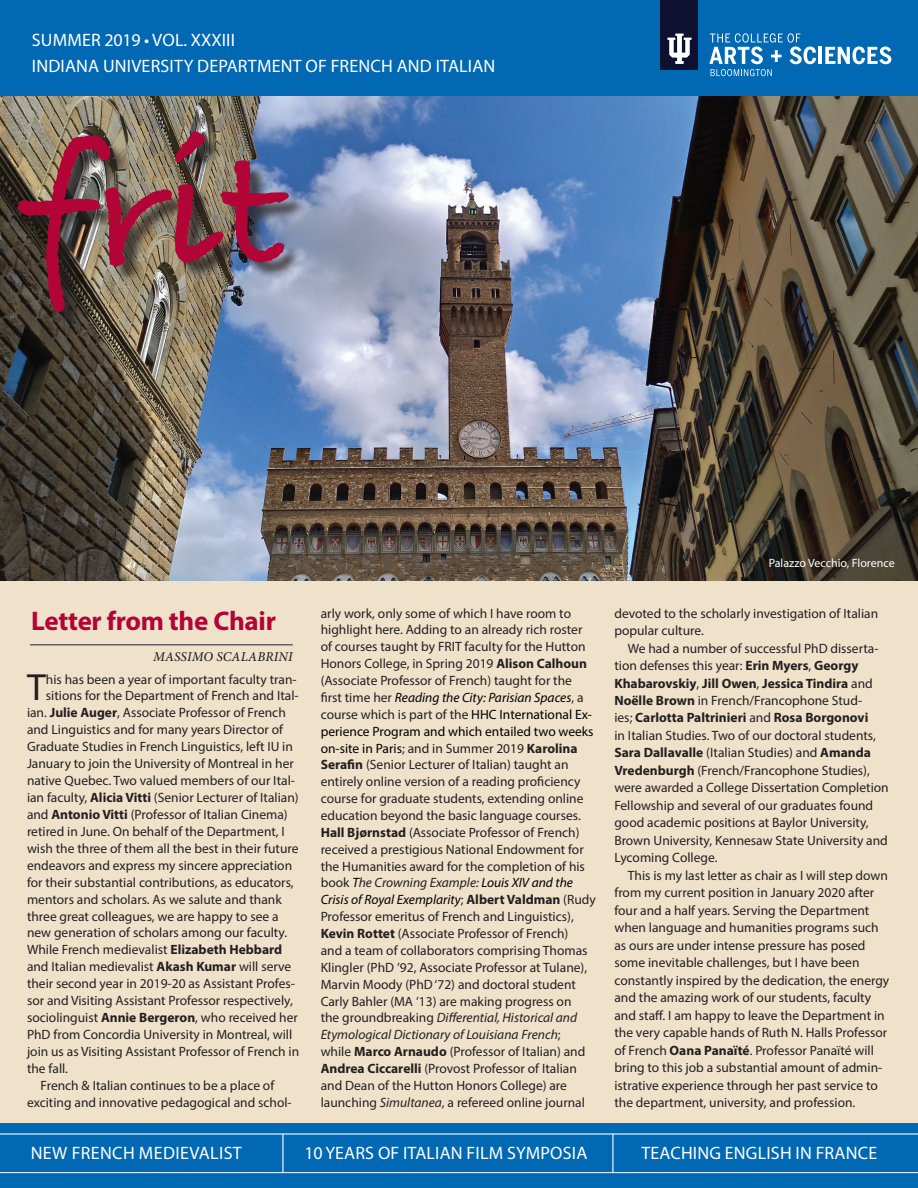
<style>
.page{position:relative;width:918px;height:1188px;background:#0168b3}
.page>*{position:absolute;margin:0;border:0;box-sizing:border-box;transform-origin:0 0}
.section_head_Bradley{font:180px "Bradley Hand ITCTT Bold";color:#b30437}
._1st_indent_Myriad_P{font:37.95px "Myriad Pro";color:#231f20}
.head24_Myriad_Pro{font:700 27px "Myriad Pro";letter-spacing:-.01em;color:#b30437}
.Contents{font:18px/25.5px "Myriad Pro";letter-spacing:.01em;color:#fff}
.body_text_Myriad_Pro{font:13.5px/16.8px "Myriad Pro";color:#231f20}
._1st_indent_Myriad_P-2{font:13.5px "Myriad Pro";color:#231f20}
.byline{font:italic 500 13.5px "Minion Pro";letter-spacing:.01em;color:#231f20}
.t1{font:12px "Myriad Pro";color:#fff}
.s1{font-weight:700}
.s2{font-style:italic;color:#000}
.s3{color:#000}
.s4{font-style:italic}
</style>
<div class="page">
<div style="left:661px;top:0;width:37px;height:70px;background:#0d112f"></div>
<svg style="left:667px;top:34px;width:25px;height:30px"></svg>
<hr style="left:819px;top:47px;width:3px;height:17px;background:#fff">
<svg style="left:825px;top:47px;width:66px;height:17px"></svg>
<svg style="left:709px;top:33px;width:107px;height:43px"></svg>
<div style="left:0;top:100px;width:918px;height:1023px;background:#f0e1cb"></div>
<hr style="left:282px;top:1134px;width:2px;height:39px;background:#fff">
<hr style="left:0;top:1133px;width:918px;height:2px;background:#fff">
<img style="left:0;top:97px;width:918px;height:483px">
<hr style="left:612px;top:1134px;width:1px;height:39px;background:#fff">
<hr style="left:30px;top:644px;width:263px;height:2px;background:#636366">
<div style="left:21px;top:133px;width:286px;height:197px;background:#231f20;opacity:.75"></div>
<hr style="left:0;top:1172px;width:918px;height:1px;background:#fff">
<h3 class="Contents" style="left:32px;top:27px;width:465px">SUMMER 2019 • VOL. XXXIII<br>INDIANA UNIVERSITY DEPARTMENT OF FRENCH AND ITALIAN</h3>
<p class="section_head_Bradley" style="left:22px;top:108px;width:268px">frit</p>
<p class="head24_Myriad_Pro" style="left:31px;top:603px;width:246px">Letter from the Chair</p>
<p class="byline" style="left:153px;top:647px;width:141px">MASSIMO SCALABRINI</p>
<p class="_1st_indent_Myriad_P" style="left:27px;top:664px;width:20px">T</p>
<p class="_1st_indent_Myriad_P-2" style="left:46px;top:671px;width:252px">his has been a year of important faculty tran-</p>
<p class="_1st_indent_Myriad_P-2" style="left:46px;top:687px;width:254px">sitions for the Department of French and Ital-</p>
<p class="_1st_indent_Myriad_P-2" style="left:27px;top:704px;width:260px">ian. <span class="s1">Julie Auger</span>, Associate Professor of French</p>
<p class="_1st_indent_Myriad_P-2" style="left:27px;top:721px;width:258px">and Linguistics and for many years Director of</p>
<p class="_1st_indent_Myriad_P-2" style="left:27px;top:738px;width:267px">Graduate Studies in French Linguistics, left IU in</p>
<p class="_1st_indent_Myriad_P-2" style="left:27px;top:755px;width:268px">January to join the University of Montreal in her</p>
<p class="_1st_indent_Myriad_P-2" style="left:27px;top:772px;width:270px">native Quebec. Two valued members of our Ital-</p>
<p class="_1st_indent_Myriad_P-2" style="left:27px;top:789px;width:273px">ian faculty, <span class="s1">Alicia Vitti</span> (Senior Lecturer of Italian)</p>
<p class="_1st_indent_Myriad_P-2" style="left:27px;top:806px;width:262px">and <span class="s1">Antonio Vitti</span> (Professor of Italian Cinema)</p>
<p class="_1st_indent_Myriad_P-2" style="left:27px;top:823px;width:259px">retired in June. On behalf of the Department, I</p>
<p class="_1st_indent_Myriad_P-2" style="left:27px;top:840px;width:273px">wish the three of them all the best in their future</p>
<p class="_1st_indent_Myriad_P-2" style="left:27px;top:857px;width:267px">endeavors and express my sincere appreciation</p>
<p class="_1st_indent_Myriad_P-2" style="left:27px;top:874px;width:268px">for their substantial contributions, as educators,</p>
<p class="_1st_indent_Myriad_P-2" style="left:27px;top:891px;width:256px">mentors and scholars. As we salute and thank</p>
<p class="_1st_indent_Myriad_P-2" style="left:27px;top:908px;width:253px">three great colleagues, we are happy to see a</p>
<p class="_1st_indent_Myriad_P-2" style="left:27px;top:925px;width:262px">new generation of scholars among our faculty.</p>
<p class="_1st_indent_Myriad_P-2" style="left:27px;top:942px;width:257px">While French medievalist <span class="s1">Elizabeth Hebbard</span></p>
<p class="_1st_indent_Myriad_P-2" style="left:27px;top:959px;width:266px">and Italian medievalist <span class="s1">Akash Kumar</span> will serve</p>
<p class="_1st_indent_Myriad_P-2" style="left:27px;top:975px;width:269px">their second year in 2019-20 as Assistant Profes-</p>
<p class="_1st_indent_Myriad_P-2" style="left:27px;top:992px;width:267px">sor and Visiting Assistant Professor respectively,</p>
<p class="_1st_indent_Myriad_P-2" style="left:27px;top:1009px;width:272px">sociolinguist <span class="s1">Annie Bergeron</span>, who received her</p>
<p class="_1st_indent_Myriad_P-2" style="left:27px;top:1026px;width:267px">PhD from Concordia University in Montreal, will</p>
<p class="_1st_indent_Myriad_P-2" style="left:27px;top:1043px;width:274px">join us as Visiting Assistant Professor of French in</p>
<p class="_1st_indent_Myriad_P-2" style="left:27px;top:1060px;width:43px">the fall.</p>
<p class="body_text_Myriad_Pro" style="left:27px;top:1077px;width:266px;text-align:center">French &amp; Italian continues to be a place of exciting and innovative pedagogical and schol-</p>
<p class="t1" style="left:769px;top:556px;width:127px">Palazzo Vecchio, Florence</p>
<p class="body_text_Myriad_Pro" style="left:321px;top:604px;width:277px">arly work, only some of which I have room to highlight here. Adding to an already rich roster of courses taught by FRIT faculty for the Hutton Honors College, in Spring 2019 <span class="s1">Alison Calhoun </span>(Associate Professor of French) taught for the first time her <span class="s2">Reading the City: Parisian Spaces</span>, a course which is part of the <span class="s3">HHC International Ex&shy;perience Program and which entailed two weeks on-site in Paris</span>; and in Summer 2019 <span class="s1">Karolina Serafin</span> (Senior Lecturer of Italian) taught an entirely online version of a reading proficiency course for graduate students, extending online education beyond the basic language courses.<br><span class="s1">Hall Bjørnstad</span> (Associate Professor of French) received a prestigious National Endowment for the Humanities award for the completion of his book <span class="s2">T</span><span class="s4">he Crowning Example:</span> <span class="s2">Louis XIV and the Crisis of Royal Exemplarity</span>; <span class="s1">Albert Valdman</span> (Rudy Professor emeritus of French and Linguistics), <span class="s1">Kevin Rottet</span> (Associate Professor of French)<br>and a team of collaborators comprising Thomas Klingler (PhD ’92, Associate Professor at Tulane), Marvin Moody (PhD ‘72) and doctoral student Carly Bahler (MA ’13) are making progress on<br>the groundbreaking <span class="s4">Differential, Historical and Etymological Dictionary of Louisiana French</span>;<br>while <span class="s1">Marco Arnaudo</span> (Professor of Italian) and <span class="s1">Andrea Ciccarelli</span> (Provost Professor of Italian and Dean of the Hutton Honors College) are launching <span class="s4">Simultanea</span>, a refereed online journal</p>
<p class="body_text_Myriad_Pro" style="left:614px;top:604px;width:265px;line-height:17.5px">devoted to the scholarly investigation of Italian popular culture.</p>
<p class="body_text_Myriad_Pro" style="left:614px;top:639px;width:276px;line-height:17.5px;text-indent:14px">We had a number of successful PhD disserta&shy;tion defenses this year: <span class="s1">Erin Myers</span>, <span class="s1">Georgy Khabarovskiy</span>, <span class="s1">Jill Owen</span>, <span class="s1">Jessica Tindira</span> and <span class="s1">Noëlle Brown</span> in French/Francophone Stud-<br>ies; <span class="s1">Carlotta Paltrinieri</span> and <span class="s1">Rosa Borgonovi<br></span>in Italian Studies. Two of our doctoral students, <span class="s1">Sara Dallavalle</span> (Italian Studies) and <span class="s1">Amanda Vredenburgh</span> (French/Francophone Studies), were awarded a College Dissertation Completion Fellowship and several of our graduates found good academic positions at Baylor University, Brown University, Kennesaw State University and Lycoming College.</p>
<p class="body_text_Myriad_Pro" style="left:614px;top:866px;width:276px;line-height:17.5px;text-indent:14px">This is my last letter as chair as I will step down from my current position in January 2020 after four and a half years. Serving the Department when language and humanities programs such as ours are under intense pressure has posed some inevitable challenges, but I have been constantly inspired by the dedication, the energy and the amazing work of our students, faculty and staff. I am happy to leave the Department in the very capable hands of Ruth N. Halls Professor of French <span class="s1">Oana Panaïté</span>. Professor Panaïté will bring to this job a substantial amount of admin&shy;istrative experience through her past service to the department, university, and profession.</p>
<p class="Contents" style="left:31px;top:1140px;width:213px">NEW FRENCH MEDIEVALIST</p>
<p class="Contents" style="left:304px;top:1140px;width:285px">10 YEARS OF ITALIAN FILM SYMPOSIA</p>
<p class="Contents" style="left:641px;top:1140px;width:237px">TEACHING ENGLISH IN FRANCE</p>
</div>
